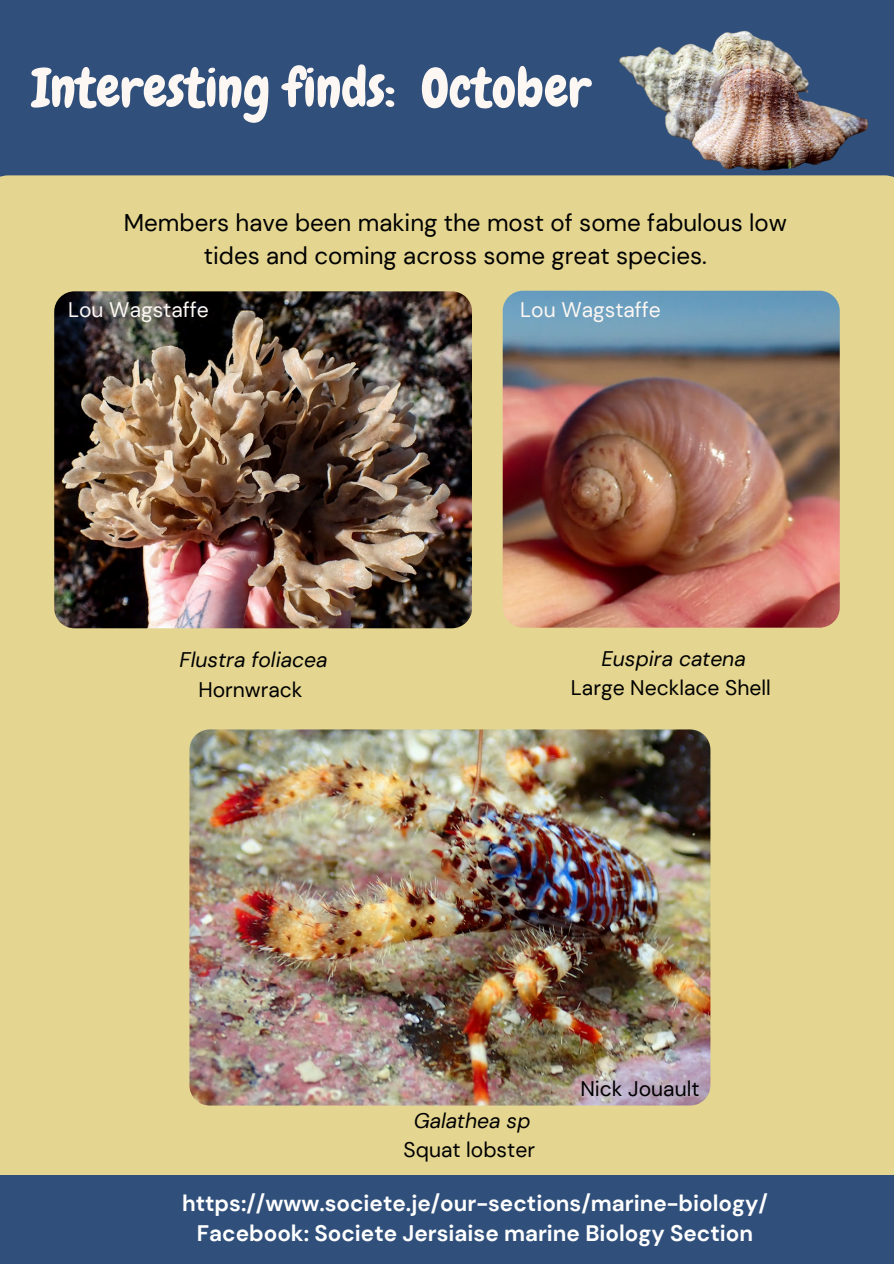
<style>
.page{position:relative;width:894px;height:1264px;background:#fff}
.page>*{position:absolute;margin:0;border:0;box-sizing:border-box;transform-origin:0 0}
.t1{font:53.85px "Chewy";color:#fdf7f3}
.t2{font:24.15px/32.7px "DM Sans";color:#000;text-align:center}
.t3{font:700 22.5px/30.3px "DM Sans";color:#fff;text-align:center}
.t4{font:21.15px "DM Sans";color:#000}
.t5{font:italic 21.15px "DM Sans";color:#000}
.t6{font:21.15px "DM Sans";color:#fdf7f3}
</style>
<div class="page">
<div style="left:0;top:0;width:893px;height:1263px;background:#30507b"></div>
<div style="left:0;top:175px;width:893px;height:1000px;background:#e4d690"></div>
<img style="left:590px;top:30px;width:303px;height:186px">
<img style="left:54px;top:291px;width:417px;height:337px">
<img style="left:502px;top:291px;width:337px;height:336px;border-radius:20px">
<img style="left:189px;top:729px;width:521px;height:376px">
<h1 class="t1" style="left:32px;top:54px;width:560px">Interesting finds: October</h1>
<p class="t2" style="left:124px;top:206px;width:664px">Members have been making the most of some fabulous low tides and coming across some great species.</p>
<p class="t6" style="left:68px;top:296px;width:142px">Lou Wagstaffe</p>
<p class="t6" style="left:520px;top:296px;width:142px">Lou Wagstaffe</p>
<p class="t5" style="left:179px;top:647px;width:149px">Flustra foliacea</p>
<p class="t4" style="left:198px;top:676px;width:106px">Hornwrack</p>
<p class="t5" style="left:601px;top:645px;width:146px">Euspira catena</p>
<p class="t4" style="left:570px;top:675px;width:201px">Large Necklace Shell</p>
<p class="t5" style="left:413px;top:1107px;width:118px">Galathea sp</p>
<p class="t4" style="left:403px;top:1136px;width:133px">Squat lobster</p>
<p class="t4" style="left:580px;top:1075px;width:121px">Nick Jouault</p>
<p class="t3" style="left:182px;top:1187px;width:587px">https://www.societe.je/our-sections/marine-biology/<br>Facebook: Societe Jersiaise marine Biology Section</p>
</div>
